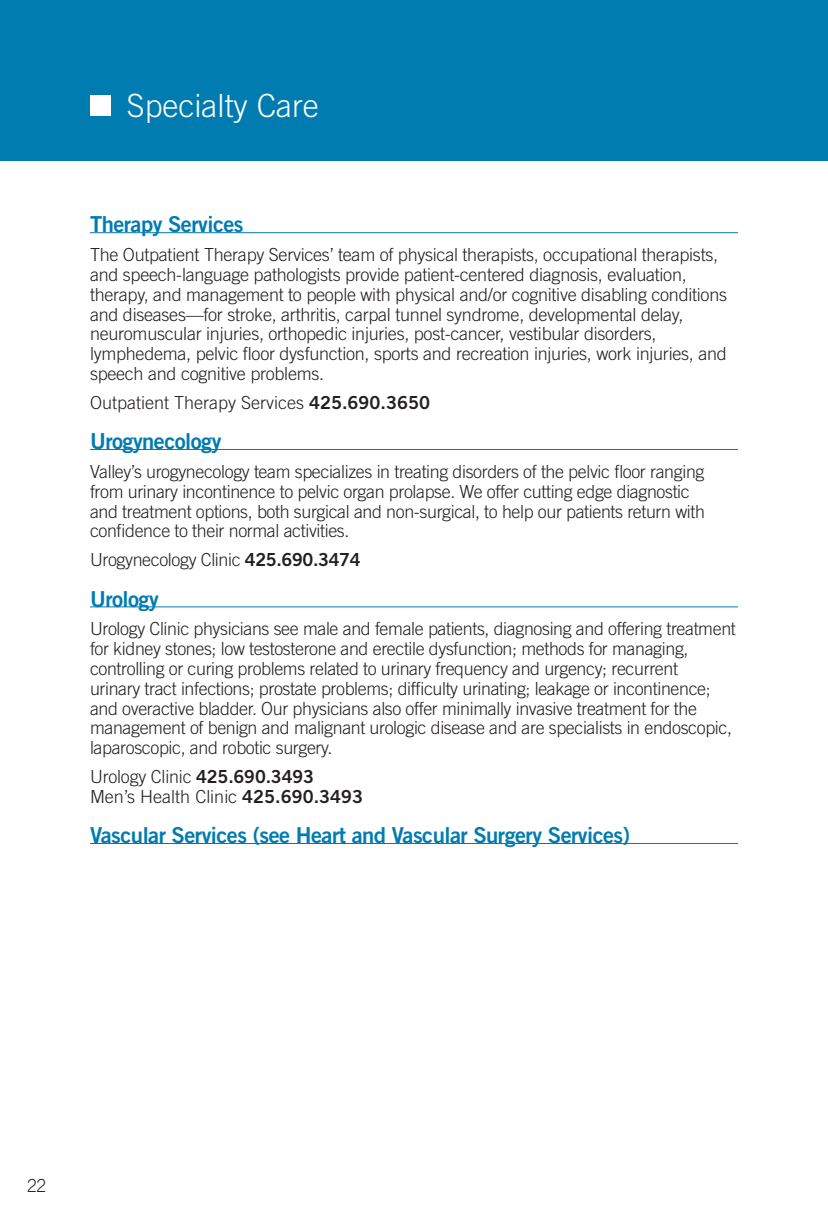
<style>
.page{position:relative;width:828px;height:1224px;background:#fff}
.page>*{position:absolute;margin:0;border:0;box-sizing:border-box;transform-origin:0 0}
.t1{font:300 32px "Trade Gothic LT Std";color:#fff}
.Listing_HEAD_blue{font:22px "Trade Gothic LT Std Bd 2";letter-spacing:-.025em;color:#007cb1}
.Body_Text{font:300 18px/19.8px "Trade Gothic LT Std";letter-spacing:-.02em;color:#231f20}
.Body_Text-2{font:300 18px/19.8px "Trade Gothic LT Std";color:#231f20}
.Listing_Clinicians{font:300 18px "Trade Gothic LT Std";color:#231f20}
.s1{font-family:"Trade Gothic LT Std Bd 2";font-weight:400}
</style>
<div class="page">
<hr style="left:90px;top:232px;width:648px;height:1px;background:#007cb1">
<hr style="left:90px;top:449px;width:648px;height:1px;background:#007cb1">
<hr style="left:90px;top:607px;width:648px;height:1px;background:#007cb1">
<hr style="left:90px;top:843px;width:648px;height:1px;background:#007cb1">
<div style="left:0;top:0;width:828px;height:160px;background:#007cb1"></div>
<div style="left:90px;top:95px;width:20px;height:21px;background:#fff"></div>
<p class="t1" style="left:127px;top:86px;width:194px">Specialty Care</p>
<p class="Listing_HEAD_blue" style="left:90px;top:211px;width:155px">Therapy Services</p>
<p class="Body_Text" style="left:90px;top:245px;width:639px">The Outpatient Therapy Services’ team of physical therapists, occupational therapists, and speech-language pathologists provide patient-centered diagnosis, evaluation, therapy, and management to people with physical and/or cognitive disabling conditions and diseases—for stroke, arthritis, carpal tunnel syndrome, developmental delay, neuromuscular injuries, orthopedic injuries, post-cancer, vestibular disorders, lymphedema, pelvic floor dysfunction, sports and recreation injuries, work injuries, and speech and cognitive problems.</p>
<p class="Body_Text-2" style="left:90px;top:392px;width:342px">Outpatient Therapy Services <span class="s1">425.690.3650</span></p>
<p class="Listing_HEAD_blue" style="left:90px;top:428px;width:133px">Urogynecology</p>
<p class="Body_Text" style="left:90px;top:462px;width:616px">Valley’s urogynecology team specializes in treating disorders of the pelvic floor ranging from urinary incontinence to pelvic organ prolapse. We offer cutting edge diagnostic and treatment options, both surgical and non-surgical, to help our patients return with confidence to their normal activities.</p>
<p class="Body_Text" style="left:90px;top:550px;width:272px">Urogynecology Clinic <span class="s1">425.690.3474</span></p>
<p class="Listing_HEAD_blue" style="left:90px;top:585px;width:70px">Urology</p>
<p class="Body_Text" style="left:90px;top:619px;width:647px">Urology Clinic physicians see male and female patients, diagnosing and offering treatment for kidney stones; low testosterone and erectile dysfunction; methods for managing, controlling or curing problems related to urinary frequency and urgency; recurrent<br>urinary tract infections; prostate problems; difficulty urinating; leakage or incontinence; and overactive bladder. Our physicians also offer minimally invasive treatment for the management of benign and malignant urologic disease and are specialists in endoscopic, laparoscopic, and robotic surgery.</p>
<p class="Body_Text-2" style="left:90px;top:767px;width:275px">Urology Clinic <span class="s1">425.690.3493<br></span>Men’s Health Clinic <span class="s1">425.690.3493</span></p>
<p class="Listing_HEAD_blue" style="left:90px;top:822px;width:542px">Vascular Services (see Heart and Vascular Surgery Services)</p>
<p class="Listing_Clinicians" style="left:27px;top:1175px;width:21px">22</p>
</div>
